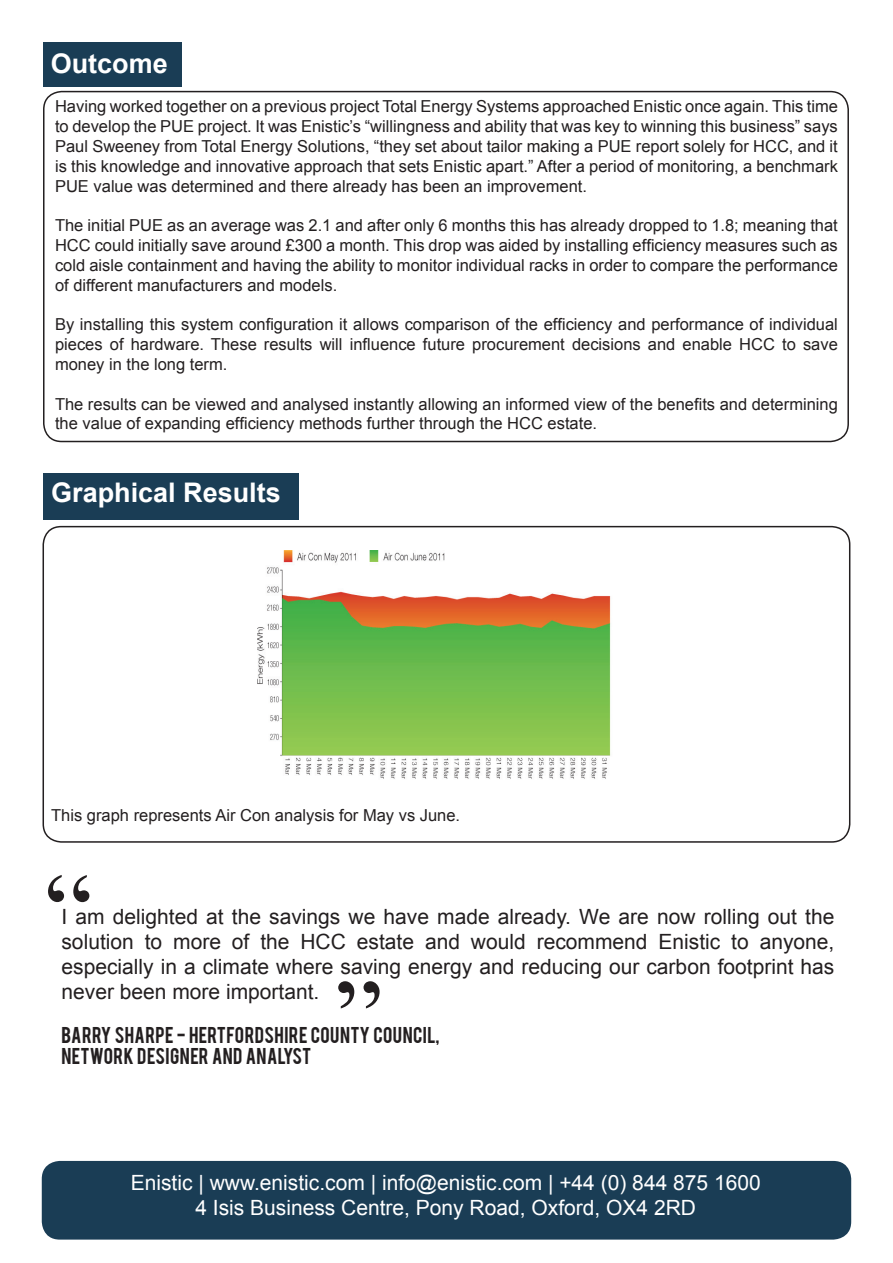
<style>
.page{position:relative;width:893px;height:1263px;background:#fff}
.page>*{position:absolute;margin:0;border:0;box-sizing:border-box;transform-origin:0 0}
.t1{font:108px "Times New Roman";color:#231f20}
.t2{font:700 27px "Arial";color:#fff}
.t3{font:21px/25.2px "Arial";color:#231f20;text-align:justify}
.t4{font:21px/25.2px "Arial";color:#fff;text-align:center}
.t5{font:18px/21.6px "Bebas";letter-spacing:.02em;color:#231f20}
.t6{font:16.5px/19.8px "Arial";color:#231f20;text-align:justify}
</style>
<div class="page">
<div style="left:43px;top:91px;width:806px;height:351px;border:2px solid #231f20;border-radius:18px"></div>
<div style="left:43px;top:526px;width:807px;height:317px;border:2px solid #231f20;border-radius:18px"></div>
<div style="left:42px;top:1161px;width:809px;height:78px;background:#1a3d55;border-radius:18px"></div>
<div style="left:43px;top:43px;width:138px;height:44px;background:#1a3d55"></div>
<div style="left:43px;top:473px;width:255px;height:46px;background:#1a3d55"></div>
<img style="left:258px;top:551px;width:353px;height:228px">
<h2 class="t2" style="left:51px;top:46px;width:119px">Outcome</h2>
<p class="t6" style="left:55px;top:97px;width:784px">Having worked together on a previous project Total Energy Systems approached Enistic once again. This time to develop the PUE project. It was Enistic’s “willingness and ability that was key to winning this business” says Paul Sweeney from Total Energy Solutions, “they set about tailor making a PUE report solely for HCC, and it is this knowledge and innovative approach that sets Enistic apart.” After a period of monitoring, a benchmark PUE value was determined and there already has been an improvement.</p>
<p class="t6" style="left:55px;top:216px;width:784px">The initial PUE as an average was 2.1 and after only 6 months this has already dropped to 1.8; meaning that HCC could initially save around £300 a month. This drop was aided by installing efficiency measures such as cold aisle containment and having the ability to monitor individual racks in order to compare the performance of different manufacturers and models.</p>
<p class="t6" style="left:55px;top:315px;width:784px">By installing this system configuration it allows comparison of the efficiency and performance of individual pieces of hardware. These results will influence future procurement decisions and enable HCC to save money in the long term.</p>
<p class="t6" style="left:55px;top:394px;width:784px">The results can be viewed and analysed instantly allowing an informed view of the benefits and determining the value of expanding efficiency methods further through the HCC estate.</p>
<h2 class="t2" style="left:51px;top:475px;width:231px">Graphical Results</h2>
<p class="t6" style="left:51px;top:805px;width:411px">This graph represents Air Con analysis for May vs June.</p>
<h1 class="t1" style="left:45px;top:839px;width:49px">“</h1>
<p class="t3" style="left:61px;top:904px;width:774px">I am delighted at the savings we have made already. We are now rolling out the solution to more of the HCC estate and would recommend Enistic to anyone, especially in a climate where saving energy and reducing our carbon footprint has never been more important.</p>
<p class="t5" style="left:61px;top:1022px;width:380px">BARRY SHARPE - HERTFORDSHIRE COUNTY COUNCIL,<br>NETWORK DESIGNER AND ANALYST</p>
<h1 class="t1" style="left:335px;top:946px;width:49px">”</h1>
<p class="t4" style="left:131px;top:1170px;width:632px">Enistic | www.enistic.com | info@enistic.com | +44 (0) 844 875 1600<br>4 Isis Business Centre, Pony Road, Oxford, OX4 2RD</p>
</div>
